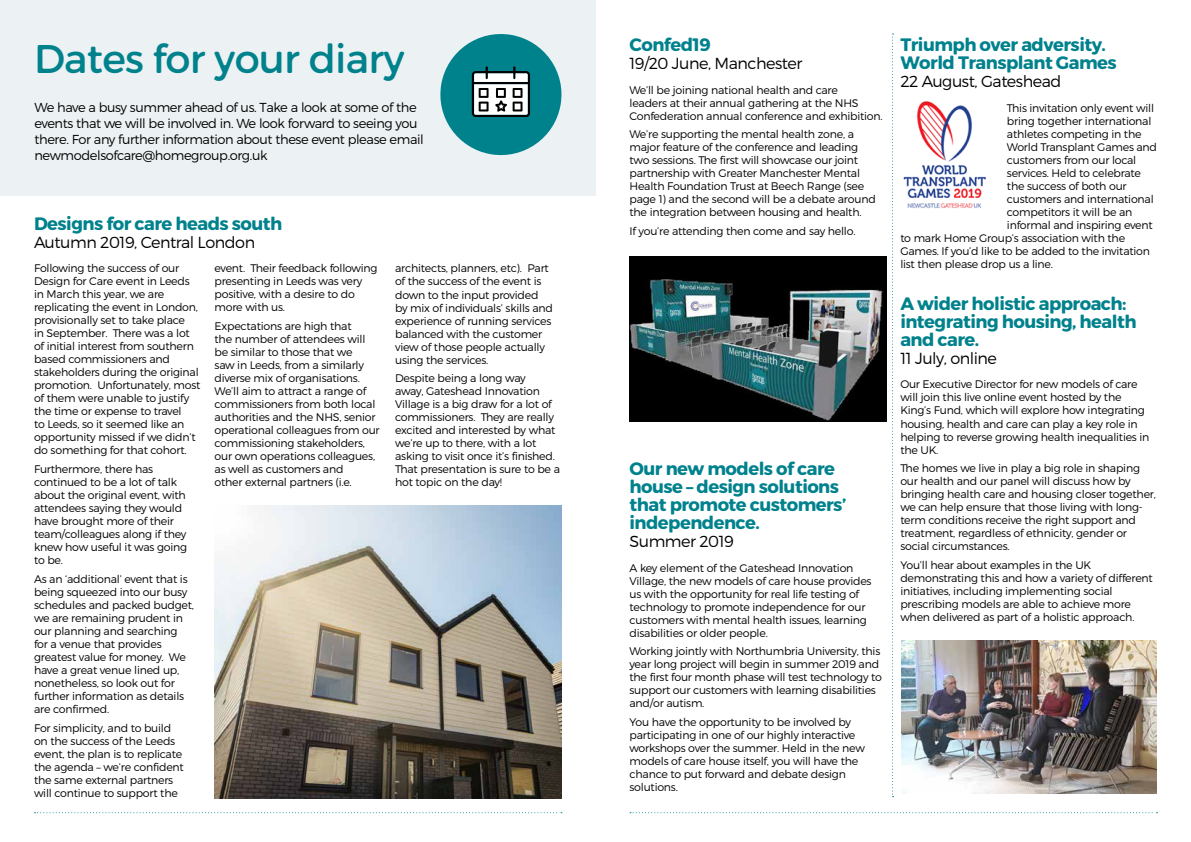
<style>
.page{position:relative;width:1191px;height:842px;background:#fff}
.page>*{position:absolute;margin:0;border:0;box-sizing:border-box;transform-origin:0 0}
.t1{font:40px "Trueno Round";letter-spacing:-.02em;color:#00828d}
.t2{font:18px/18px "Trueno Round Bd";letter-spacing:-.03em;color:#00828d}
.t3{font:16px "Trueno Lt";letter-spacing:-.03em;color:#000}
.t4{font:13px/16px "Trueno Lt";letter-spacing:-.03em;color:#000}
.t5{font:11px/13px "Trueno Lt";letter-spacing:-.02em;color:#000}
</style>
<div class="page">
<svg style="left:630px;top:812px;width:527px;height:1px"></svg>
<svg style="left:35px;top:812px;width:527px;height:1px"></svg>
<div style="left:0;top:0;width:595px;height:196px;background:#ecf1f3"></div>
<img style="left:214px;top:505px;width:347px;height:293px">
<img style="left:629px;top:257px;width:257px;height:165px">
<img style="left:901px;top:640px;width:256px;height:154px">
<img style="left:903px;top:101px;width:83px;height:108px">
<svg style="left:892px;top:34px;width:1px;height:763px"></svg>
<svg style="left:440px;top:34px;width:122px;height:122px"></svg>
<h1 class="t1" style="left:34px;top:34px;width:372px">Dates for your diary</h1>
<p class="t4" style="left:34px;top:99px;width:391px">We have a busy summer ahead of us. Take a look at some of the events that we will be involved in. We look forward to seeing you there. For any further information about these event please email newmodelsofcare@homegroup.org.uk</p>
<h2 class="t2" style="left:34px;top:215px;width:250px">Designs for care heads south</h2>
<h3 class="t3" style="left:34px;top:233px;width:223px">Autumn 2019, Central London</h3>
<p class="t5" style="left:34px;top:262px;width:168px">Following the success of our<br>Design for Care event in Leeds in March this year, we are replicating the event in London, provisionally set to take place<br>in September. There was a lot of initial interest from southern based commissioners and stakeholders during the original promotion. Unfortunately, most of them were unable to justify the time or expense to travel<br>to Leeds, so it seemed like an opportunity missed if we didn’t do something for that cohort.</p>
<p class="t5" style="left:34px;top:462px;width:155px">Furthermore, there has continued to be a lot of talk about the original event, with attendees saying they would have brought more of their team/colleagues along if they knew how useful it was going to be.</p>
<p class="t5" style="left:34px;top:572px;width:162px">As an ‘additional’ event that is being squeezed into our busy schedules and packed budget, we are remaining prudent in our planning and searching for a venue that provides greatest value for money. We have a great venue lined up, nonetheless, so look out for further information as details are confirmed.</p>
<p class="t5" style="left:34px;top:721px;width:151px">For simplicity, and to build on the success of the Leeds event, the plan is to replicate the agenda – we’re confident the same external partners will continue to support the</p>
<p class="t5" style="left:214px;top:262px;width:164px">event. Their feedback following presenting in Leeds was very positive, with a desire to do more with us.</p>
<p class="t5" style="left:214px;top:320px;width:167px">Expectations are high that<br>the number of attendees will be similar to those that we<br>saw in Leeds, from a similarly diverse mix of organisations.<br>We’ll aim to attract a range of commissioners from both local authorities and the NHS, senior operational colleagues from our commissioning stakeholders, our own operations colleagues, as well as customers and<br>other external partners (i.e.</p>
<p class="t5" style="left:395px;top:262px;width:159px">architects, planners, etc). Part of the success of the event is down to the input provided by mix of individuals’ skills and experience of running services balanced with the customer view of those people actually using the services.</p>
<p class="t5" style="left:395px;top:372px;width:166px">Despite being a long way<br>away, Gateshead Innovation<br>Village is a big draw for a lot of commissioners. They are really excited and interested by what we’re up to there, with a lot asking to visit once it’s finished.<br>That presentation is sure to be a hot topic on the day!</p>
<h2 class="t2" style="left:629px;top:36px;width:83px">Confed19</h2>
<h3 class="t3" style="left:629px;top:54px;width:174px">19/20 June, Manchester</h3>
<p class="t5" style="left:629px;top:83px;width:255px">We’ll be joining national health and care<br>leaders at their annual gathering at the NHS<br>Confederation annual conference and exhibition.</p>
<p class="t5" style="left:629px;top:128px;width:248px">We’re supporting the mental health zone, a major feature of the conference and leading two sessions. The first will showcase our joint partnership with Greater Manchester Mental Health Foundation Trust at Beech Range (see page 1) and the second will be a debate around the integration between housing and health.</p>
<p class="t5" style="left:629px;top:225px;width:227px">If you’re attending then come and say hello.</p>
<h2 class="t2" style="left:629px;top:460px;width:218px">Our new models of care house – design solutions that promote customers’ independence.</h2>
<h3 class="t3" style="left:629px;top:532px;width:106px">Summer 2019</h3>
<p class="t5" style="left:629px;top:561px;width:243px">A key element of the Gateshead Innovation Village, the new models of care house provides us with the opportunity for real life testing of technology to promote independence for our customers with mental health issues, learning disabilities or older people.</p>
<p class="t5" style="left:629px;top:645px;width:254px">Working jointly with Northumbria University, this year long project will begin in summer 2019 and the first four month phase will test technology to support our customers with learning disabilities and/or autism.</p>
<p class="t5" style="left:629px;top:715px;width:237px">You have the opportunity to be involved by participating in one of our highly interactive workshops over the summer. Held in the new models of care house itself, you will have the chance to put forward and debate design solutions.</p>
<h2 class="t2" style="left:900px;top:36px;width:218px">Triumph over adversity.<br>World Transplant Games</h2>
<h3 class="t3" style="left:900px;top:72px;width:162px">22 August, Gateshead</h3>
<p class="t5" style="left:1007px;top:101px;width:149px">This invitation only event will</p>
<p class="t5" style="left:1007px;top:114px;width:146px">bring together international</p>
<p class="t5" style="left:1007px;top:127px;width:136px">athletes competing in the</p>
<p class="t5" style="left:1007px;top:140px;width:151px">World Transplant Games and</p>
<p class="t5" style="left:1007px;top:153px;width:131px">customers from our local</p>
<p class="t5" style="left:1007px;top:166px;width:136px">services. Held to celebrate</p>
<p class="t5" style="left:1007px;top:179px;width:121px">the success of both our</p>
<p class="t5" style="left:1007px;top:192px;width:148px">customers and international</p>
<p class="t5" style="left:1007px;top:205px;width:127px">competitors it will be an</p>
<p class="t5" style="left:1007px;top:218px;width:147px">informal and inspiring event</p>
<p class="t5" style="left:900px;top:231px;width:226px">to mark Home Group’s association with the</p>
<p class="t5" style="left:900px;top:244px;width:251px">Games. If you’d like to be added to the invitation</p>
<p class="t5" style="left:900px;top:257px;width:154px">list then please drop us a line.</p>
<h2 class="t2" style="left:900px;top:295px;width:238px">A wider holistic approach: integrating housing, health and care.</h2>
<h3 class="t3" style="left:900px;top:349px;width:98px">11 July, online</h3>
<p class="t5" style="left:900px;top:378px;width:251px">Our Executive Director for new models of care will join this live online event hosted by the King’s Fund, which will explore how integrating housing, health and care can play a key role in helping to reverse growing health inequalities in the UK.</p>
<p class="t5" style="left:900px;top:462px;width:257px">The homes we live in play a big role in shaping our health and our panel will discuss how by bringing health care and housing closer together, we can help ensure that those living with long&shy;term conditions receive the right support and treatment, regardless of ethnicity, gender or social circumstances.</p>
<p class="t5" style="left:900px;top:558px;width:254px">You’ll hear about examples in the UK demonstrating this and how a variety of different initiatives, including implementing social prescribing models are able to achieve more when delivered as part of a holistic approach.</p>
</div>
